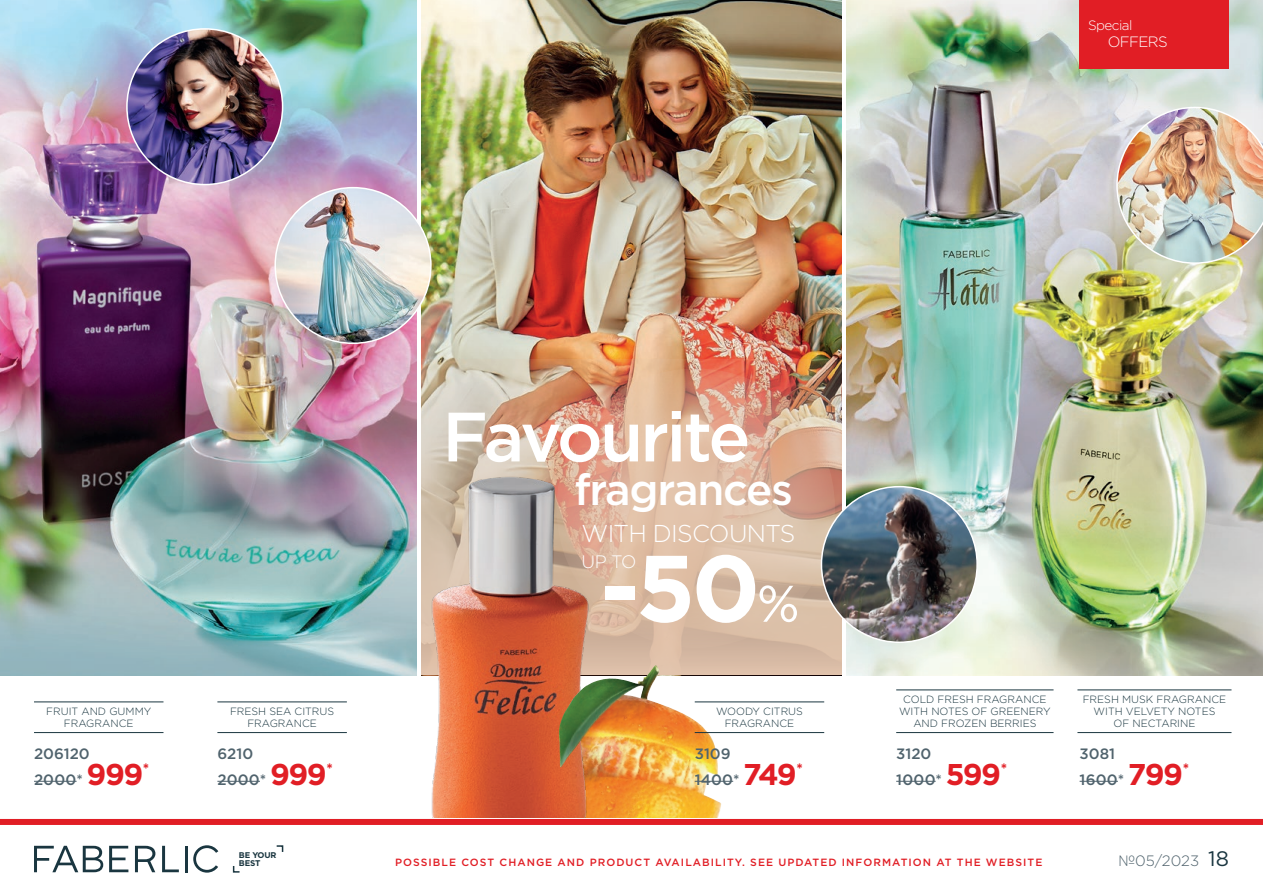
<style>
.page{position:relative;width:1263px;height:893px;background:#fff}
.page>*{position:absolute;margin:0;border:0;box-sizing:border-box;transform-origin:0 0}
.t1{font:700 94.2px "Gotham";color:#fff}
.t2{font:500 69.6px "Gotham";letter-spacing:-.045em;color:#fff}
.t3{font:500 43.5px "Gotham";letter-spacing:-.03em;color:#fff}
.t4{font:300 24.3px "Gotham";letter-spacing:-.03em;color:#fff}
.t5{font:300 18px "Gotham";color:#fff}
.t6{font:500 15px "Gotham";color:#50636d}
.t7{font:300 15px "Gotham";color:#50636d}
.t8{font:300 15px "Gotham";letter-spacing:-.04em;color:#fff}
.t9{font:300 13.5px "Gotham";letter-spacing:-.04em;color:#fff}
.t10{font:300 10.5px/12px "Gotham";color:#1a3640;text-align:center}
.t11{font:500 10.5px "Gotham";letter-spacing:.1em;color:#e11e25}
.t12{font:700 8.25px/8.2px "Gotham";letter-spacing:-.02em;color:#1a3640}
.s1{font-weight:400;font-size:51.45px}
.s2{font-weight:700;font-size:30px;color:#e11e25}
.s3{font-weight:400;font-size:21px;color:#1a3640}
</style>
<div class="page">
<img style="left:421px;top:0;width:421px;height:359px">
<img style="left:421px;top:359px;width:421px;height:316px">
<img style="left:670px;top:665px;width:51px;height:153px">
<svg style="left:556px;top:368px;width:279px;height:280px;background:#dbb39a"></svg>
<hr style="left:695px;top:781px;width:38px;height:1px;background:#50636d">
<hr style="left:34px;top:781px;width:43px;height:1px;background:#50636d">
<hr style="left:896px;top:781px;width:40px;height:1px;background:#50636d">
<hr style="left:217px;top:781px;width:43px;height:1px;background:#50636d">
<hr style="left:1079px;top:781px;width:39px;height:1px;background:#50636d">
<hr style="left:695px;top:702px;width:129px;height:1px;background:#1a3640">
<hr style="left:695px;top:732px;width:129px;height:1px;background:#1a3640">
<hr style="left:34px;top:702px;width:129px;height:1px;background:#1a3640">
<hr style="left:34px;top:732px;width:129px;height:1px;background:#1a3640">
<hr style="left:217px;top:702px;width:130px;height:1px;background:#1a3640">
<hr style="left:217px;top:732px;width:130px;height:1px;background:#1a3640">
<img style="left:0;top:0;width:417px;height:675px">
<img style="left:846px;top:0;width:417px;height:675px">
<hr style="left:896px;top:690px;width:157px;height:1px;background:#1a3640">
<hr style="left:896px;top:732px;width:157px;height:1px;background:#1a3640">
<hr style="left:1077px;top:690px;width:154px;height:1px;background:#1a3640">
<hr style="left:1077px;top:732px;width:154px;height:1px;background:#1a3640">
<img style="left:1116px;top:107px;width:147px;height:157px">
<img style="left:275px;top:188px;width:156px;height:155px;border-radius:78px">
<img style="left:127px;top:29px;width:156px;height:156px;border-radius:78px">
<img style="left:821px;top:487px;width:156px;height:155px;border-radius:78px">
<img style="left:396px;top:455px;width:274px;height:363px">
<img style="left:559px;top:685px;width:53px;height:82px">
<div style="left:0;top:819px;width:1263px;height:6px;background:#e11e25"></div>
<svg style="left:109px;top:846px;width:19px;height:26px"></svg>
<svg style="left:162px;top:846px;width:17px;height:26px"></svg>
<hr style="left:185px;top:846px;width:3px;height:26px;background:#1a3640">
<svg style="left:135px;top:846px;width:20px;height:26px"></svg>
<svg style="left:34px;top:846px;width:69px;height:26px"></svg>
<svg style="left:193px;top:845px;width:25px;height:28px"></svg>
<svg style="left:232px;top:866px;width:8px;height:7px"></svg>
<svg style="left:276px;top:845px;width:8px;height:7px"></svg>
<div style="left:1079px;top:0;width:150px;height:68px;background:#e11e25"></div>
<h2 class="t2" style="left:442px;top:391px;width:310px">Favourite</h2>
<h3 class="t3" style="left:574px;top:461px;width:220px">fragrances</h3>
<h3 class="t4" style="left:581px;top:518px;width:215px">WITH DISCOUNTS</h3>
<h3 class="t5" style="left:581px;top:550px;width:56px">UP TO</h3>
<h1 class="t1" style="left:601px;top:526px;width:200px">-50<span class="s1">%</span></h1>
<p class="t9" style="left:1088px;top:17px;width:46px">Special</p>
<h3 class="t8" style="left:1108px;top:32px;width:62px">OFFERS</h3>
<p class="t10" style="left:46px;top:705px;width:107px">FRUIT AND GUMMY<br>FRAGRANCE</p>
<p class="t10" style="left:230px;top:705px;width:106px">FRESH SEA CITRUS<br>FRAGRANCE</p>
<p class="t10" style="left:899px;top:693px;width:153px">COLD FRESH FRAGRANCE<br>WITH NOTES OF GREENERY<br>AND FROZEN BERRIES</p>
<p class="t10" style="left:1083px;top:693px;width:145px">FRESH MUSK FRAGRANCE<br>WITH VELVETY NOTES<br>OF NECTARINE</p>
<p class="t10" style="left:716px;top:705px;width:88px">WOODY CITRUS<br>FRAGRANCE</p>
<h3 class="t6" style="left:34px;top:743px;width:57px">206120</h3>
<h3 class="t6" style="left:34px;top:770px;width:117px">2000* <span class="s2">999</span><sup>*</sup></h3>
<h3 class="t6" style="left:217px;top:743px;width:37px">6210</h3>
<h3 class="t6" style="left:695px;top:743px;width:37px">3109</h3>
<h3 class="t6" style="left:896px;top:743px;width:37px">3120</h3>
<h3 class="t6" style="left:1079px;top:743px;width:37px">3081</h3>
<h3 class="t6" style="left:217px;top:770px;width:117px">2000* <span class="s2">999</span><sup>*</sup></h3>
<h3 class="t6" style="left:695px;top:770px;width:110px">1400* <span class="s2">749</span><sup>*</sup></h3>
<h3 class="t6" style="left:896px;top:770px;width:113px">1000* <span class="s2">599</span><sup>*</sup></h3>
<h3 class="t6" style="left:1079px;top:770px;width:111px">1600* <span class="s2">799</span><sup>*</sup></h3>
<p class="t12" style="left:239px;top:851px;width:39px">BE YOUR<br>BEST</p>
<p class="t11" style="left:395px;top:856px;width:649px">POSSIBLE COST CHANGE AND PRODUCT AVAILABILITY. SEE UPDATED INFORMATION AT THE WEBSITE</p>
<h3 class="t7" style="left:1118px;top:851px;width:112px">№05/2023 <span class="s3">18</span></h3>
</div>
